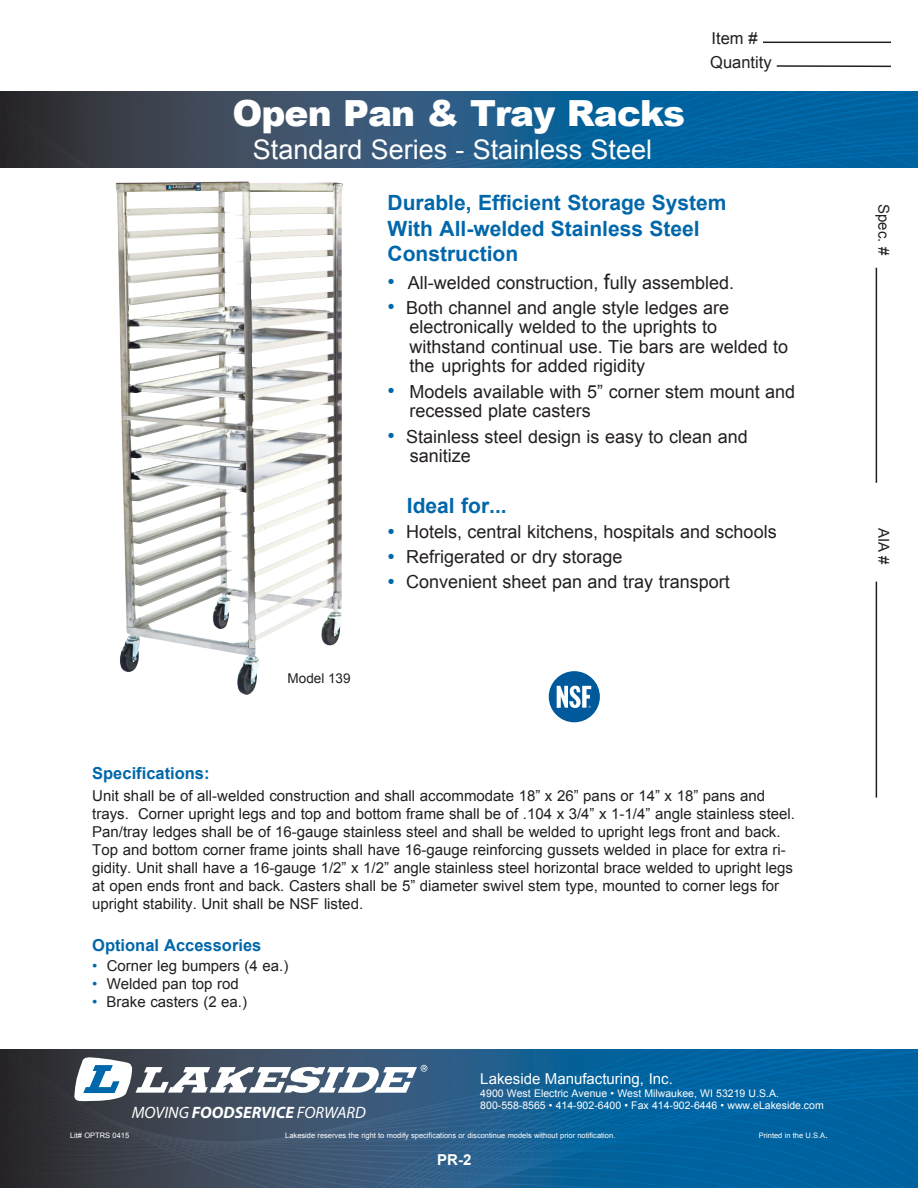
<style>
.page{position:relative;width:918px;height:1188px;background:#fff}
.page>*{position:absolute;margin:0;border:0;box-sizing:border-box;transform-origin:0 0}
.t1{font:900 36px "Arial";letter-spacing:-.025em;color:#fff}
.t2{font:27px "Arial";color:#fff}
.t3{font:700 21px "Arial";color:#0067aa}
.t4{font:18px/19.5px "Arial";color:#231f20}
.t5{font:700 16.5px "Arial";color:#0067aa}
.t6{font:italic 16.5px "Myriad Pro";color:#fff}
.t7{font:16.5px "Arial";color:#231f20}
.t8{font:15px/18px "Arial";color:#231f20}
.t9{font:15px "Arial";color:#fff}
.t10{font:700 15px "Arial";color:#fff}
.t11{font:13.5px "Arial";color:#231f20}
.t12{font:10.5px "Arial";color:#fff}
.t13{font:7.5px "Arial";color:#fff}
.s1{font-size:21px;color:#0067aa}
.s2{font-size:21px}
.s3{color:#0067aa}
.s4{font-weight:700}
.s5{font-size:10.5px}
</style>
<div class="page">
<hr style="left:876px;top:268px;width:1px;height:215px;background:#231f20">
<hr style="left:876px;top:582px;width:1px;height:216px;background:#231f20">
<hr style="left:763px;top:42px;width:128px;height:1px;background:#231f20">
<hr style="left:777px;top:65px;width:114px;height:2px;background:#231f20">
<img style="left:0;top:1050px;width:918px;height:138px">
<svg style="left:74px;top:1057px;width:353px;height:44px"></svg>
<img style="left:0;top:92px;width:918px;height:76px">
<img style="left:115px;top:181px;width:228px;height:514px">
<div style="left:549px;top:671px;width:51px;height:51px;background:#00599b;border-radius:50%"></div>
<svg style="left:557px;top:686px;width:34px;height:22px"></svg>
<p class="t1" style="left:232px;top:87px;width:454px">Open Pan &amp; Tray Racks</p>
<p class="t2" style="left:253px;top:132px;width:401px">Standard Series - Stainless Steel</p>
<p class="t7" style="left:712px;top:28px;width:48px">Item #</p>
<p class="t7" style="left:710px;top:51px;width:63px">Quantity</p>
<p class="t5" style="left:92px;top:762px;width:119px">Specifications:</p>
<p class="t11" style="left:288px;top:669px;width:65px">Model 139</p>
<p class="t3" style="left:388px;top:189px;width:341px">Durable, Efficient Storage System</p>
<p class="t3" style="left:388px;top:214px;width:314px">With All-welded Stainless Steel</p>
<p class="t3" style="left:388px;top:239px;width:132px">Construction</p>
<p class="t4" style="left:388px;top:273px;width:348px"><span class="s1">•</span> All-welded construction, <span class="s2">f</span>ully assembled.</p>
<p class="t4" style="left:388px;top:298px;width:343px"><span class="s1">•</span> Both channel and angle style ledges are</p>
<p class="t4" style="left:410px;top:317px;width:309px">electronically welded to the uprights to</p>
<p class="t4" style="left:410px;top:337px;width:380px">withstand continual use. Tie bars are welded to the uprights for added rigidity</p>
<p class="t4" style="left:410px;top:382px;width:387px;text-indent:-22px"><span class="s1">•</span> Models available with 5” corner stem mount and recessed plate casters</p>
<p class="t4" style="left:388px;top:427px;width:362px"><span class="s1">•</span> Stainless steel design is easy to clean and</p>
<p class="t4" style="left:410px;top:446px;width:63px">sanitize</p>
<p class="t3" style="left:407px;top:492px;width:101px">Ideal for...</p>
<p class="t4" style="left:388px;top:522px;width:391px"><span class="s1">•</span> Hotels, central kitchens, hospitals and schools</p>
<p class="t4" style="left:388px;top:547px;width:236px"><span class="s1">•</span> Refrigerated or dry storage</p>
<p class="t4" style="left:388px;top:572px;width:344px"><span class="s1">•</span> Convenient sheet pan and tray transport</p>
<p class="t8" style="left:92px;top:787px;width:704px">Unit shall be of all-welded construction and shall accommodate 18” x 26” pans or 14” x 18” pans and trays. Corner upright legs and top and bottom frame shall be of .104 x 3/4” x 1-1/4” angle stainless steel.<br>Pan/tray ledges shall be of 16-gauge stainless steel and shall be welded to upright legs front and back.<br>Top and bottom corner frame joints shall have 16-gauge reinforcing gussets welded in place for extra ri&shy;gidity. Unit shall have a 16-gauge 1/2” x 1/2” angle stainless steel horizontal brace welded to upright legs at open ends front and back. Casters shall be 5” diameter swivel stem type, mounted to corner legs for upright stability. Unit shall be NSF listed.</p>
<p class="t5" style="left:92px;top:934px;width:171px">Optional Accessories</p>
<p class="t8" style="left:92px;top:957px;width:198px"><span class="s3">•</span> Corner leg bumpers (4 ea.)</p>
<p class="t8" style="left:92px;top:975px;width:148px"><span class="s3">•</span> Welded pan top rod</p>
<p class="t8" style="left:92px;top:993px;width:156px"><span class="s3">•</span> Brake casters (2 ea.)</p>
<p class="t6" style="left:132px;top:1103px;width:236px">MOVING <span class="s4">FOODSERVICE</span> FORWARD</p>
<p class="t9" style="left:480px;top:1069px;width:194px">Lakeside Manufacturing, Inc.</p>
<p class="t12" style="left:480px;top:1086px;width:300px">4900 West Electric Avenue • West Milwaukee, WI 53219 U.S.A.</p>
<p class="t12" style="left:480px;top:1099px;width:345px">800-558-8565 • 414-902-6400 • Fax 414-902-6446 • www.eLakeside.com</p>
<p class="t13" style="left:70px;top:1131px;width:61px">Lit# OPTRS 0415</p>
<p class="t13" style="left:285px;top:1131px;width:332px">Lakeside reserves the right to modify specifications or discontinue models without prior notification.</p>
<p class="t13" style="left:759px;top:1131px;width:71px">Printed in the U.S.A<span class="s5">.</span></p>
<p class="t10" style="left:437px;top:1149px;width:36px">PR-2</p>
<p class="t8" style="left:893px;top:204px;width:53px;rotate:90deg">Spec. #</p>
<p class="t8" style="left:893px;top:528px;width:38px;rotate:90deg">AIA #</p>
</div>
